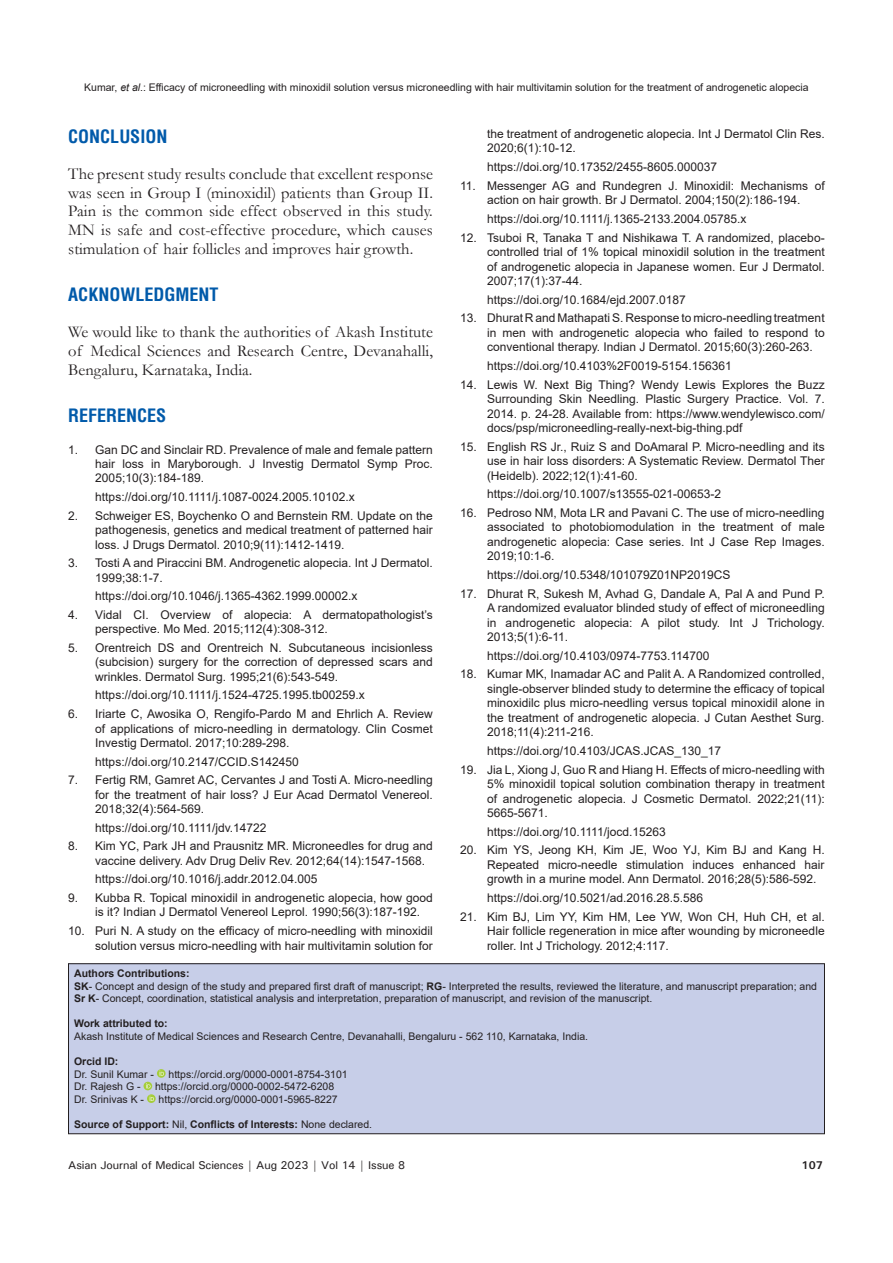
<style>
.page{position:relative;width:893px;height:1263px;background:#fff}
.page>*{position:absolute;margin:0;border:0;box-sizing:border-box;transform-origin:0 0}
.t1{font:700 condensed 18px "Helvetica";color:#015aaa}
.TX{font:16.5px/18.8px "Garamond";color:#231f20;text-align:justify}
.REF{font:12px/14.4px "Arial";color:#231f20;text-align:justify}
.t2{font:500 11.25px "Univers";letter-spacing:-.01em;color:#231f20}
.t3{font:700 11.25px "Univers";color:#231f20}
.SRC{font:10.5px/12.6px "Arial";color:#231f20}
.SRC-2{font:700 10.5px "Arial";color:#231f20}
.s1{font-style:italic}
.s2{font-weight:700}
.s3{font-weight:400}
</style>
<div class="page">
<div style="left:68px;top:964px;width:756px;height:170px;background:#c7cee8"></div>
<svg style="left:157px;top:1069px;width:9px;height:9px"></svg>
<svg style="left:160px;top:1070px;width:4px;height:6px"></svg>
<svg style="left:144px;top:1082px;width:8px;height:8px"></svg>
<svg style="left:146px;top:1083px;width:4px;height:5px"></svg>
<svg style="left:147px;top:1094px;width:9px;height:9px"></svg>
<svg style="left:150px;top:1096px;width:4px;height:5px"></svg>
<div style="left:68px;top:963px;width:757px;height:171px;border:1px solid #231f20"></div>
<p class="SRC" style="left:84px;top:81px;width:726px">Kumar, <span class="s1">et al</span>.: Efficacy of microneedling with minoxidil solution versus microneedling with hair multivitamin solution for the treatment of androgenetic alopecia</p>
<h1 class="t1" style="left:68px;top:124px;width:101px">CONCLUSION</h1>
<p class="TX" style="left:68px;top:164px;width:366px">The present study results conclude that excellent response was seen in Group I (minoxidil) patients than Group II.<br>Pain is the common side effect observed in this study.<br>MN is safe and cost-effective procedure, which causes stimulation of hair follicles and improves hair growth.</p>
<h1 class="t1" style="left:68px;top:283px;width:152px">ACKNOWLEDGMENT</h1>
<p class="TX" style="left:68px;top:322px;width:366px">We would like to thank the authorities of Akash Institute of Medical Sciences and Research Centre, Devanahalli, Bengaluru, Karnataka, India.</p>
<h1 class="t1" style="left:68px;top:404px;width:100px">REFERENCES</h1>
<p class="REF" style="left:95px;top:442px;width:339px;text-indent:-27px">1. Gan DC and Sinclair RD. Prevalence of male and female pattern hair loss in Maryborough. J Investig Dermatol Symp Proc.<br>2005;10(3):184-189.</p>
<p class="REF" style="left:95px;top:490px;width:261px">https://doi.org/10.1111/j.1087-0024.2005.10102.x</p>
<p class="REF" style="left:95px;top:508px;width:339px;text-indent:-27px">2. Schweiger ES, Boychenko O and Bernstein RM. Update on the pathogenesis, genetics and medical treatment of patterned hair loss. J Drugs Dermatol. 2010;9(11):1412-1419.</p>
<p class="REF" style="left:95px;top:556px;width:339px;text-indent:-27px">3. Tosti A and Piraccini BM. Androgenetic alopecia. Int J Dermatol.<br>1999;38:1-7.</p>
<p class="REF" style="left:95px;top:589px;width:264px">https://doi.org/10.1046/j.1365-4362.1999.00002.x</p>
<p class="REF" style="left:95px;top:607px;width:339px;text-indent:-27px">4. Vidal CI. Overview of alopecia: A dermatopathologist’s perspective. Mo Med. 2015;112(4):308-312.</p>
<p class="REF" style="left:95px;top:640px;width:339px;text-indent:-27px">5. Orentreich DS and Orentreich N. Subcutaneous incisionless (subcision) surgery for the correction of depressed scars and wrinkles. Dermatol Surg. 1995;21(6):543-549.</p>
<p class="REF" style="left:95px;top:688px;width:271px">https://doi.org/10.1111/j.1524-4725.1995.tb00259.x</p>
<p class="REF" style="left:95px;top:707px;width:339px;text-indent:-27px">6. Iriarte C, Awosika O, Rengifo-Pardo M and Ehrlich A. Review of applications of micro-needling in dermatology. Clin Cosmet Investig Dermatol. 2017;10:289-298.</p>
<p class="REF" style="left:95px;top:754px;width:205px">https://doi.org/10.2147/CCID.S142450</p>
<p class="REF" style="left:95px;top:773px;width:339px;text-indent:-27px">7. Fertig RM, Gamret AC, Cervantes J and Tosti A. Micro-needling for the treatment of hair loss? J Eur Acad Dermatol Venereol.<br>2018;32(4):564-569.</p>
<p class="REF" style="left:95px;top:820px;width:173px">https://doi.org/10.1111/jdv.14722</p>
<p class="REF" style="left:95px;top:839px;width:339px;text-indent:-27px">8. Kim YC, Park JH and Prausnitz MR. Microneedles for drug and vaccine delivery. Adv Drug Deliv Rev. 2012;64(14):1547-1568.</p>
<p class="REF" style="left:95px;top:872px;width:224px">https://doi.org/10.1016/j.addr.2012.04.005</p>
<p class="REF" style="left:95px;top:890px;width:339px;text-indent:-27px">9. Kubba R. Topical minoxidil in androgenetic alopecia, how good is it? Indian J Dermatol Venereol Leprol. 1990;56(3):187-192.</p>
<p class="REF" style="left:68px;top:924px;width:366px;text-align:right">10. Puri N. A study on the efficacy of micro-needling with minoxidil solution versus micro-needling with hair multivitamin solution for</p>
<p class="REF" style="left:487px;top:127px;width:339px">the treatment of androgenetic alopecia. Int J Dermatol Clin Res.<br>2020;6(1):10-12.</p>
<p class="REF" style="left:487px;top:160px;width:232px">https://doi.org/10.17352/2455-8605.000037</p>
<p class="REF" style="left:460px;top:178px;width:366px;text-align:center">11. Messenger AG and Rundegren J. Minoxidil: Mechanisms of action on hair growth. Br J Dermatol. 2004;150(2):186-194.</p>
<p class="REF" style="left:487px;top:211px;width:261px">https://doi.org/10.1111/j.1365-2133.2004.05785.x</p>
<p class="REF" style="left:487px;top:230px;width:339px;text-indent:-27px">12. Tsuboi R, Tanaka T and Nishikawa T. A randomized, placebo&shy;controlled trial of 1% topical minoxidil solution in the treatment of androgenetic alopecia in Japanese women. Eur J Dermatol.<br>2007;17(1):37-44.</p>
<p class="REF" style="left:487px;top:292px;width:200px">https://doi.org/10.1684/ejd.2007.0187</p>
<p class="REF" style="left:487px;top:311px;width:339px;text-indent:-27px">13. Dhurat R and Mathapati S. Response to micro-needling treatment in men with androgenetic alopecia who failed to respond to conventional therapy. Indian J Dermatol. 2015;60(3):260-263.</p>
<p class="REF" style="left:487px;top:358px;width:246px">https://doi.org/10.4103%2F0019-5154.156361</p>
<p class="REF" style="left:487px;top:377px;width:339px;text-indent:-27px">14. Lewis W. Next Big Thing? Wendy Lewis Explores the Buzz Surrounding Skin Needling. Plastic Surgery Practice. Vol. 7.<br>2014. p. 24-28. Available from: https://www.wendylewisco.com/ docs/psp/microneedling-really-next-big-thing.pdf</p>
<p class="REF" style="left:487px;top:439px;width:339px;text-indent:-27px">15. English RS Jr., Ruiz S and DoAmaral P. Micro-needling and its use in hair loss disorders: A Systematic Review. Dermatol Ther (Heidelb). 2022;12(1):41-60.</p>
<p class="REF" style="left:487px;top:487px;width:236px">https://doi.org/10.1007/s13555-021-00653-2</p>
<p class="REF" style="left:487px;top:505px;width:339px;text-indent:-27px">16. Pedroso NM, Mota LR and Pavani C. The use of micro-needling associated to photobiomodulation in the treatment of male androgenetic alopecia: Case series. Int J Case Rep Images.<br>2019;10:1-6.</p>
<p class="REF" style="left:487px;top:567px;width:245px">https://doi.org/10.5348/101079Z01NP2019CS</p>
<p class="REF" style="left:487px;top:586px;width:339px;text-indent:-27px">17. Dhurat R, Sukesh M, Avhad G, Dandale A, Pal A and Pund P.<br>A randomized evaluator blinded study of effect of microneedling in androgenetic alopecia: A pilot study. Int J Trichology.<br>2013;5(1):6-11.</p>
<p class="REF" style="left:487px;top:648px;width:224px">https://doi.org/10.4103/0974-7753.114700</p>
<p class="REF" style="left:487px;top:667px;width:339px;text-indent:-27px">18. Kumar MK, Inamadar AC and Palit A. A Randomized controlled, single-observer blinded study to determine the efficacy of topical minoxidilc plus micro-needling versus topical minoxidil alone in the treatment of androgenetic alopecia. J Cutan Aesthet Surg.<br>2018;11(4):211-216.</p>
<p class="REF" style="left:487px;top:743px;width:236px">https://doi.org/10.4103/JCAS.JCAS_130_17</p>
<p class="REF" style="left:487px;top:762px;width:339px;text-indent:-27px">19. Jia L, Xiong J, Guo R and Hiang H. Effects of micro-needling with 5% minoxidil topical solution combination therapy in treatment of androgenetic alopecia. J Cosmetic Dermatol. 2022;21(11):<br>5665-5671.</p>
<p class="REF" style="left:487px;top:824px;width:180px">https://doi.org/10.1111/jocd.15263</p>
<p class="REF" style="left:487px;top:843px;width:339px;text-indent:-27px">20. Kim YS, Jeong KH, Kim JE, Woo YJ, Kim BJ and Kang H.<br>Repeated micro-needle stimulation induces enhanced hair growth in a murine model. Ann Dermatol. 2016;28(5):586-592.</p>
<p class="REF" style="left:487px;top:890px;width:218px">https://doi.org/10.5021/ad.2016.28.5.586</p>
<p class="REF" style="left:487px;top:909px;width:339px;text-indent:-27px">21. Kim BJ, Lim YY, Kim HM, Lee YW, Won CH, Huh CH, et al.<br>Hair follicle regeneration in mice after wounding by microneedle roller. Int J Trichology. 2012;4:117.</p>
<p class="SRC-2" style="left:74px;top:966px;width:117px">Authors Contributions:</p>
<p class="SRC" style="left:74px;top:979px;width:744px"><span class="s2">SK</span>- Concept and design of the study and prepared first draft of manuscript; <span class="s2">RG</span>- Interpreted the results, reviewed the literature, and manuscript preparation; and<br><span class="s2">Sr K</span>- Concept, coordination, statistical analysis and interpretation, preparation of manuscript, and revision of the manuscript.</p>
<p class="SRC-2" style="left:74px;top:1016px;width:95px">Work attributed to:</p>
<p class="SRC" style="left:74px;top:1030px;width:516px">Akash Institute of Medical Sciences and Research Centre, Devanahalli, Bengaluru - 562 110, Karnataka, India.</p>
<p class="SRC-2" style="left:74px;top:1054px;width:46px">Orcid ID:</p>
<p class="SRC" style="left:74px;top:1068px;width:81px">Dr. Sunil Kumar -</p>
<p class="SRC" style="left:168px;top:1068px;width:181px">https://orcid.org/0000-0001-8754-3101</p>
<p class="SRC" style="left:74px;top:1080px;width:68px">Dr. Rajesh G -</p>
<p class="SRC" style="left:155px;top:1080px;width:181px">https://orcid.org/0000-0002-5472-6208</p>
<p class="SRC" style="left:74px;top:1093px;width:72px">Dr. Srinivas K -</p>
<p class="SRC" style="left:159px;top:1093px;width:181px">https://orcid.org/0000-0001-5965-8227</p>
<p class="SRC-2" style="left:74px;top:1117px;width:300px">Source of Support: <span class="s3">Nil,</span> Conflicts of Interests: <span class="s3">None declared.</span></p>
<p class="t2" style="left:68px;top:1157px;width:338px">Asian Journal of Medical Sciences | Aug 2023 | Vol 14 | Issue 8</p>
<p class="t3" style="left:802px;top:1158px;width:23px">107</p>
</div>
